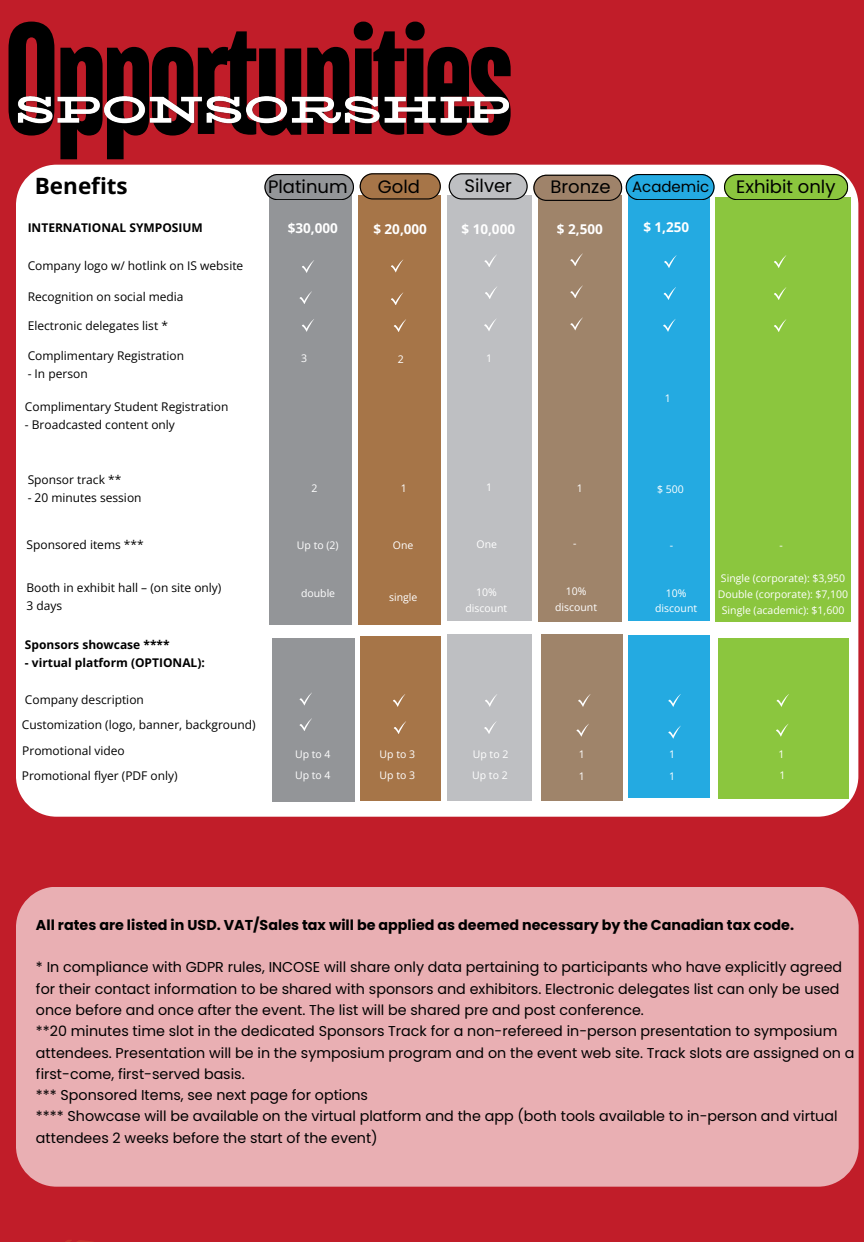
<style>
.page{position:relative;width:864px;height:1242px;background:#c11d29}
.page>*{position:absolute;margin:0;border:0;box-sizing:border-box;transform-origin:0 0}
.t1{font:700 158.25px "TT Bluescreens";letter-spacing:-.03em;color:#000}
.t2{font:700 22.5px "Open Sans";color:#000}
.t3{font:18px "Poppins";color:#000}
.t4{font:15px "Poppins";color:#000}
.t5{font:14.25px/21.3px "Poppins";color:#000}
.t6{font:700 14.25px "Poppins";color:#000}
.t7{font:700 13.5px "Open Sans";color:#fff}
.t8{font:12px "Open Sans";color:#000}
.t9{font:700 12px "Open Sans";color:#000}
.t10{font:10.5px "Open Sans";color:#fff}
</style>
<div class="page">
<div style="left:16px;top:165px;width:842px;height:652px;background:#fff;border-radius:40px"></div>
<img style="left:65px;top:1240px;width:28px;height:2px">
<div style="left:628px;top:195px;width:82px;height:426px;background:#24aae1"></div>
<div style="left:715px;top:197px;width:136px;height:424px;background:#8bc63e"></div>
<div style="left:538px;top:195px;width:84px;height:426px;background:#9f846a"></div>
<div style="left:448px;top:195px;width:84px;height:426px;background:#bebfc2"></div>
<div style="left:358px;top:195px;width:83px;height:429px;background:#a67548"></div>
<div style="left:269px;top:195px;width:83px;height:429px;background:#939598"></div>
<svg style="left:264px;top:174px;width:90px;height:26px"></svg>
<svg style="left:724px;top:174px;width:124px;height:26px;background:#81b53d"></svg>
<svg style="left:302px;top:260px;width:12px;height:13px"></svg>
<svg style="left:299px;top:291px;width:13px;height:13px"></svg>
<svg style="left:302px;top:319px;width:12px;height:12px"></svg>
<svg style="left:391px;top:259px;width:13px;height:13px"></svg>
<svg style="left:391px;top:292px;width:13px;height:13px"></svg>
<svg style="left:393px;top:319px;width:13px;height:13px"></svg>
<svg style="left:484px;top:255px;width:12px;height:12px"></svg>
<svg style="left:485px;top:287px;width:12px;height:12px"></svg>
<svg style="left:484px;top:319px;width:12px;height:12px"></svg>
<svg style="left:570px;top:253px;width:13px;height:13px"></svg>
<svg style="left:570px;top:285px;width:13px;height:13px"></svg>
<svg style="left:570px;top:317px;width:13px;height:13px"></svg>
<svg style="left:664px;top:255px;width:13px;height:13px"></svg>
<svg style="left:774px;top:255px;width:13px;height:13px"></svg>
<svg style="left:663px;top:287px;width:13px;height:13px"></svg>
<svg style="left:663px;top:319px;width:13px;height:12px"></svg>
<svg style="left:774px;top:287px;width:13px;height:13px"></svg>
<svg style="left:774px;top:319px;width:13px;height:13px"></svg>
<div style="left:273px;top:639px;width:82px;height:162px;background:#939598"></div>
<div style="left:361px;top:636px;width:80px;height:165px;background:#a67548"></div>
<div style="left:448px;top:634px;width:84px;height:167px;background:#bebfc2"></div>
<div style="left:541px;top:635px;width:81px;height:166px;background:#9f846a"></div>
<div style="left:628px;top:636px;width:82px;height:162px;background:#24aae1"></div>
<div style="left:718px;top:638px;width:130px;height:160px;background:#8bc63e"></div>
<svg style="left:299px;top:692px;width:13px;height:13px"></svg>
<svg style="left:393px;top:694px;width:12px;height:13px"></svg>
<svg style="left:485px;top:694px;width:12px;height:13px"></svg>
<svg style="left:578px;top:694px;width:13px;height:12px"></svg>
<svg style="left:668px;top:694px;width:13px;height:12px"></svg>
<svg style="left:776px;top:694px;width:13px;height:12px"></svg>
<svg style="left:299px;top:718px;width:13px;height:13px"></svg>
<svg style="left:393px;top:721px;width:13px;height:13px"></svg>
<svg style="left:484px;top:721px;width:13px;height:13px"></svg>
<svg style="left:576px;top:724px;width:13px;height:12px"></svg>
<svg style="left:668px;top:725px;width:13px;height:13px"></svg>
<svg style="left:776px;top:723px;width:13px;height:13px"></svg>
<img style="left:17px;top:96px;width:493px;height:29px">
<div style="left:16px;top:887px;width:842px;height:300px;background:#e9afb3;border-radius:41px"></div>
<svg style="left:360px;top:173px;width:81px;height:27px;background:#996f48"></svg>
<svg style="left:449px;top:173px;width:266px;height:28px"></svg>
<h3 class="t1" style="left:3px;top:4px;width:512px">Opportunities</h3>
<p class="t2" style="left:35px;top:170px;width:94px">Benefits</p>
<p class="t9" style="left:28px;top:220px;width:177px">INTERNATIONAL SYMPOSIUM</p>
<p class="t3" style="left:268px;top:175px;width:81px">Platinum</p>
<p class="t3" style="left:465px;top:173px;width:49px">Silver</p>
<p class="t3" style="left:736px;top:175px;width:101px">Exhibit only</p>
<p class="t7" style="left:288px;top:219px;width:52px">$30,000</p>
<p class="t7" style="left:373px;top:219px;width:55px">$ 20,000</p>
<p class="t7" style="left:462px;top:219px;width:55px">$ 10,000</p>
<p class="t7" style="left:557px;top:219px;width:47px">$ 2,500</p>
<p class="t7" style="left:643px;top:217px;width:47px">$ 1,250</p>
<p class="t3" style="left:378px;top:174px;width:44px">Gold</p>
<h4 class="t3" style="left:551px;top:175px;width:62px">Bronze</h4>
<p class="t4" style="left:632px;top:177px;width:79px">Academic</p>
<h6 class="t8" style="left:28px;top:258px;width:217px">Company logo w/ hotlink on IS website</h6>
<h5 class="t8" style="left:28px;top:288px;width:157px">Recognition on social media</h5>
<p class="t8" style="left:28px;top:318px;width:142px">Electronic delegates list *</p>
<p class="t8" style="left:28px;top:347px;width:158px">Complimentary Registration</p>
<p class="t8" style="left:28px;top:365px;width:62px">- In person</p>
<p class="t8" style="left:25px;top:398px;width:205px">Complimentary Student Registration</p>
<p class="t8" style="left:25px;top:416px;width:152px">- Broadcasted content only</p>
<p class="t10" style="left:301px;top:351px;width:7px">3</p>
<p class="t10" style="left:398px;top:352px;width:7px">2</p>
<p class="t10" style="left:486px;top:351px;width:7px">1</p>
<h4 class="t10" style="left:665px;top:390px;width:7px">1</h4>
<p class="t8" style="left:28px;top:471px;width:95px">Sponsor track **</p>
<p class="t8" style="left:28px;top:489px;width:115px">- 20 minutes session</p>
<p class="t8" style="left:27px;top:537px;width:119px">Sponsored items ***</p>
<p class="t8" style="left:27px;top:579px;width:196px">Booth in exhibit hall – (on site only)</p>
<p class="t8" style="left:27px;top:597px;width:37px">3 days</p>
<p class="t9" style="left:25px;top:636px;width:146px">Sponsors showcase ****</p>
<p class="t9" style="left:25px;top:654px;width:181px">- virtual platform (OPTIONAL):</p>
<p class="t8" style="left:25px;top:691px;width:120px">Company description</p>
<p class="t8" style="left:22px;top:716px;width:235px">Customization (logo, banner, background)</p>
<p class="t8" style="left:22px;top:742px;width:104px">Promotional video</p>
<p class="t8" style="left:22px;top:768px;width:157px">Promotional flyer (PDF only)</p>
<p class="t10" style="left:579px;top:768px;width:7px">1</p>
<h5 class="t10" style="left:312px;top:481px;width:7px">2</h5>
<p class="t10" style="left:401px;top:481px;width:7px">1</p>
<p class="t10" style="left:486px;top:480px;width:7px">1</p>
<p class="t10" style="left:577px;top:481px;width:7px">1</p>
<p class="t10" style="left:657px;top:481px;width:28px">$ 500</p>
<p class="t10" style="left:297px;top:538px;width:43px">Up to (2)</p>
<p class="t10" style="left:393px;top:538px;width:22px">One</p>
<p class="t10" style="left:477px;top:537px;width:22px">One</p>
<h4 class="t10" style="left:573px;top:536px;width:5px">-</h4>
<h5 class="t10" style="left:670px;top:538px;width:5px">-</h5>
<p class="t10" style="left:779px;top:538px;width:5px">-</p>
<p class="t10" style="left:721px;top:571px;width:126px">Single (corporate): $3,950</p>
<p class="t10" style="left:718px;top:587px;width:132px">Double (corporate): $7,100</p>
<p class="t10" style="left:722px;top:603px;width:124px">Single (academic): $1,600</p>
<p class="t10" style="left:566px;top:584px;width:22px">10%</p>
<p class="t10" style="left:555px;top:599px;width:44px">discount</p>
<p class="t10" style="left:476px;top:585px;width:22px">10%</p>
<p class="t10" style="left:465px;top:600px;width:44px">discount</p>
<h4 class="t10" style="left:666px;top:585px;width:22px">10%</h4>
<h5 class="t10" style="left:655px;top:601px;width:44px">discount</h5>
<p class="t10" style="left:301px;top:586px;width:36px">double</p>
<p class="t10" style="left:389px;top:590px;width:30px">single</p>
<p class="t10" style="left:380px;top:746px;width:37px">Up to 3</p>
<p class="t10" style="left:380px;top:768px;width:37px">Up to 3</p>
<p class="t10" style="left:473px;top:746px;width:37px">Up to 2</p>
<h4 class="t10" style="left:472px;top:768px;width:37px">Up to 2</h4>
<p class="t10" style="left:295px;top:746px;width:37px">Up to 4</p>
<p class="t10" style="left:295px;top:768px;width:37px">Up to 4</p>
<p class="t10" style="left:579px;top:746px;width:7px">1</p>
<h5 class="t10" style="left:669px;top:746px;width:7px">1</h5>
<p class="t10" style="left:779px;top:746px;width:7px">1</p>
<p class="t10" style="left:669px;top:768px;width:7px">1</p>
<p class="t10" style="left:779px;top:768px;width:7px">1</p>
<p class="t6" style="left:36px;top:915px;width:760px">All rates are listed in USD. VAT/Sales tax will be applied as deemed necessary by the Canadian tax code.</p>
<p class="t5" style="left:36px;top:957px;width:820px">* In compliance with GDPR rules, INCOSE will share only data pertaining to participants who have explicitly agreed for their contact information to be shared with sponsors and exhibitors. Electronic delegates list can only be used once before and once after the event. The list will be shared pre and post conference.<br>**20 minutes time slot in the dedicated Sponsors Track for a non-refereed in-person presentation to symposium attendees. Presentation will be in the symposium program and on the event web site. Track slots are assigned on a first-come, first-served basis.<br>*** Sponsored Items, see next page for options<br>**** Showcase will be available on the virtual platform and the app (both tools available to in-person and virtual attendees 2 weeks before the start of the event)</p>
</div>
